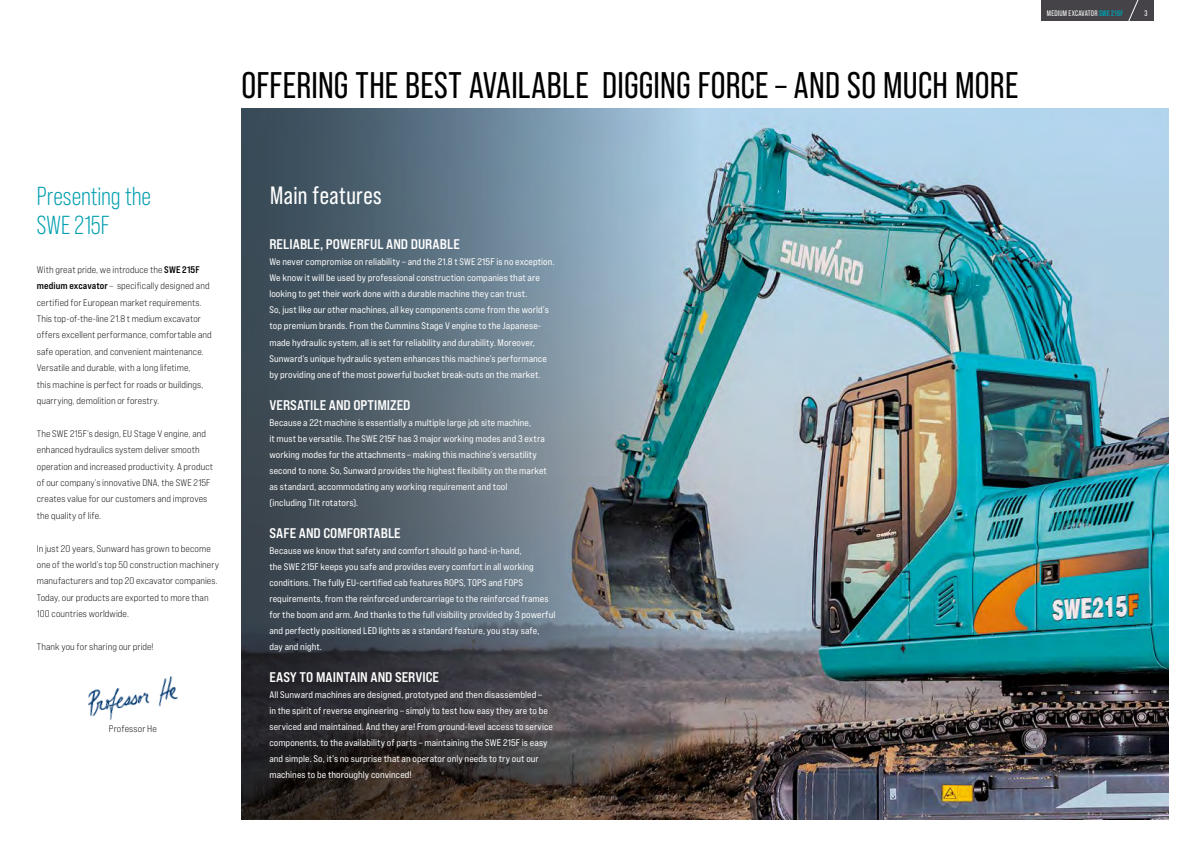
<style>
.page{position:relative;width:1191px;height:842px;background:#fff}
.page>*{position:absolute;margin:0;border:0;box-sizing:border-box;transform-origin:0 0}
.t1{font:37px "Bebas Neue Pro";letter-spacing:.005em;color:#000}
.t2{font:26px/29px "Bebas Neue Pro";color:#009eb0}
.t3{font:25px "Bebas Neue Pro";letter-spacing:.02em;color:#fff}
.t4{font:14px "Bebas Neue Pro Exp Bd";letter-spacing:.005em;color:#fff}
.t5{font:9.6px/16px "Bebas Neue Pro Exp Rg";letter-spacing:.01em;color:#fff}
.t6{font:9.6px/16.4px "Bebas Neue Pro Exp Bk";letter-spacing:.01em;color:#000}
.t7{font:8px "Bebas Neue Pro";letter-spacing:.025em;color:#fff}
.s1{font-weight:700;color:#009eb0}
.s2{font-family:"Bebas Neue Pro Exp Bd"}
</style>
<div class="page">
<div style="left:1041px;top:0;width:113px;height:21px;background:#454348"></div>
<svg style="left:1128px;top:0;width:11px;height:21px"></svg>
<img style="left:729px;top:109px;width:439px;height:710px">
<img style="left:241px;top:109px;width:488px;height:710px">
<img style="left:88px;top:676px;width:90px;height:44px">
<h1 class="t1" style="left:241px;top:64px;width:778px">OFFERING THE BEST AVAILABLE DIGGING FORCE – AND SO MUCH MORE</h1>
<p class="t7" style="left:1047px;top:9px;width:78px">MEDIUM EXCAVATOR <span class="s1">SWE 215F</span></p>
<p class="t7" style="left:1144px;top:9px;width:5px">3</p>
<h2 class="t2" style="left:37px;top:182px;width:116px">Presenting the<br>SWE 215F</h2>
<p class="t6" style="left:37px;top:261px;width:176px">With great pride, we introduce the <span class="s2">SWE 215F medium excavator</span> – specifically designed and certified for European market requirements.<br>This top-of-the-line 21.8 t medium excavator offers excellent performance, comfortable and safe operation, and convenient maintenance.<br>Versatile and durable, with a long lifetime,<br>this machine is perfect for roads or buildings, quarrying, demolition or forestry.</p>
<p class="t6" style="left:37px;top:425px;width:178px">The SWE 215F’s design, EU Stage V engine, and enhanced hydraulics system deliver smooth operation and increased productivity. A product of our company’s innovative DNA, the SWE 215F creates value for our customers and improves the quality of life.</p>
<p class="t6" style="left:37px;top:540px;width:184px">In just 20 years, Sunward has grown to become one of the world’s top 50 construction machinery manufacturers and top 20 excavator companies.<br>Today, our products are exported to more than 100 countries worldwide.</p>
<p class="t6" style="left:37px;top:638px;width:118px">Thank you for sharing our pride!</p>
<p class="t6" style="left:109px;top:720px;width:49px">Professor He</p>
<h3 class="t3" style="left:270px;top:182px;width:113px">Main features</h3>
<h3 class="t4" style="left:269px;top:236px;width:192px">RELIABLE, POWERFUL AND DURABLE</h3>
<p class="t5" style="left:269px;top:254px;width:287px">We never compromise on reliability – and the 21.8 t SWE 215F is no exception.<br>We know it will be used by professional construction companies that are looking to get their work done with a durable machine they can trust.<br>So, just like our other machines, all key components come from the world’s top premium brands. From the Cummins Stage V engine to the Japanese&shy;made hydraulic system, all is set for reliability and durability. Moreover, Sunward’s unique hydraulic system enhances this machine’s performance by providing one of the most powerful bucket break-outs on the market.</p>
<h3 class="t4" style="left:269px;top:396px;width:143px">VERSATILE AND OPTIMIZED</h3>
<p class="t5" style="left:269px;top:414px;width:279px">Because a 22t machine is essentially a multiple large job site machine,<br>it must be versatile. The SWE 215F has 3 major working modes and 3 extra working modes for the attachments – making this machine’s versatility second to none. So, Sunward provides the highest flexibility on the market as standard, accommodating any working requirement and tool<br>(including Tilt rotators).</p>
<h3 class="t4" style="left:269px;top:524px;width:133px">SAFE AND COMFORTABLE</h3>
<p class="t5" style="left:269px;top:542px;width:287px">Because we know that safety and comfort should go hand-in-hand,<br>the SWE 215F keeps you safe and provides every comfort in all working conditions. The fully EU-certified cab features ROPS, TOPS and FOPS requirements, from the reinforced undercarriage to the reinforced frames for the boom and arm. And thanks to the full visibility provided by 3 powerful and perfectly positioned LED lights as a standard feature, you stay safe, day and night.</p>
<h3 class="t4" style="left:269px;top:668px;width:171px">EASY TO MAINTAIN AND SERVICE</h3>
<p class="t5" style="left:269px;top:686px;width:285px">All Sunward machines are designed, prototyped and then disassembled –<br>in the spirit of reverse engineering – simply to test how easy they are to be serviced and maintained. And they are! From ground-level access to service components, to the availability of parts – maintaining the SWE 215F is easy and simple. So, it’s no surprise that an operator only needs to try out our machines to be thoroughly convinced!</p>
</div>
